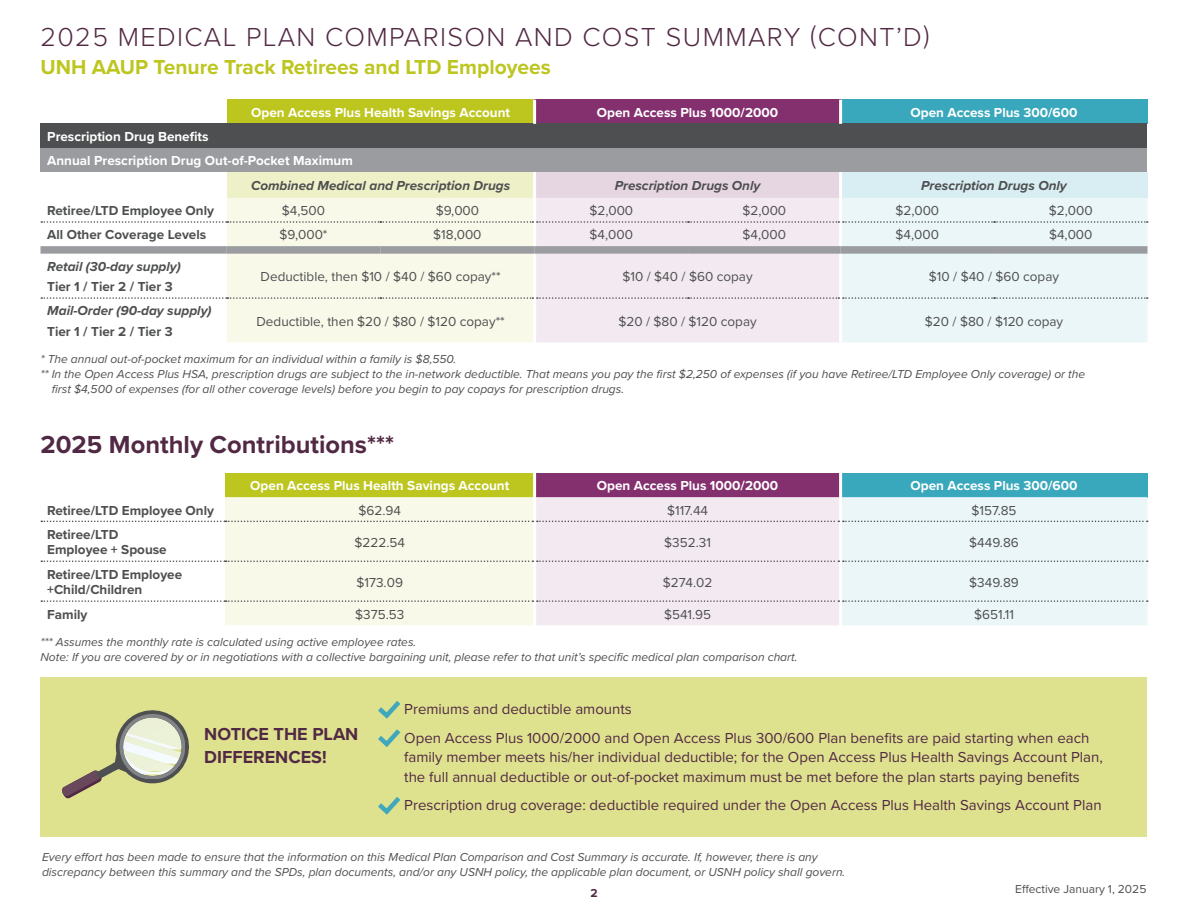
<style>
.page{position:relative;width:1188px;height:918px;background:#fff}
.page>*{position:absolute;margin:0;border:0;box-sizing:border-box;transform-origin:0 0}
.Headline_2{font:300 27px "Proxima Nova";letter-spacing:.05em;color:#522944}
.Headline_1{font:700 25.5px "Proxima Nova";color:#522944}
.Headline_2-2{font:700 21px "Proxima Nova";color:#bdc61f}
.Headline_2-3{font:700 18px/22.5px "Proxima Nova";color:#522944}
.Headline_2-4{font:15px/19.5px "Proxima Nova";color:#522944}
.Headline_2-5{font:13.5px "Proxima Nova";color:#4e4f50}
.Headline_2-6{font:700 13.5px "Proxima Nova";color:#fff}
.Headline_2-7{font:700 13.5px/15.8px "Proxima Nova";color:#4e4f50}
.Headline_2-8{font:italic 700 13.5px "Proxima Nova";color:#4e4f50}
.footnote{font:italic 12px/15px "Proxima Nova";color:#4e4f50}
.body{font:12px "Proxima Nova";color:#4e4f50}
.Headline_2-9{font:700 12px "Proxima Nova";color:#522944}
</style>
<div class="page">
<div style="left:227px;top:100px;width:308px;height:24px;background:#bdc61f"></div>
<div style="left:535px;top:100px;width:306px;height:24px;background:#84306f"></div>
<div style="left:841px;top:100px;width:307px;height:24px;background:#3aa8bc"></div>
<div style="left:40px;top:124px;width:1108px;height:24px;background:#4e4f50"></div>
<div style="left:40px;top:148px;width:1108px;height:24px;background:#9b9ca0"></div>
<div style="left:227px;top:172px;width:308px;height:26px;background:#eef1c7"></div>
<div style="left:535px;top:172px;width:306px;height:26px;background:#e6d6e2"></div>
<div style="left:841px;top:172px;width:307px;height:26px;background:#d8eef2"></div>
<div style="left:227px;top:198px;width:306px;height:144px;background:#f8f9e9"></div>
<div style="left:536px;top:198px;width:303px;height:144px;background:#f3eaf1"></div>
<div style="left:842px;top:198px;width:306px;height:144px;background:#ebf6f8"></div>
<hr style="left:533px;top:100px;width:3px;height:24px;background:#fff">
<hr style="left:533px;top:172px;width:3px;height:26px;background:#fff">
<hr style="left:839px;top:100px;width:3px;height:24px;background:#fff">
<hr style="left:839px;top:172px;width:3px;height:26px;background:#fff">
<svg style="left:41px;top:221px;width:1107px;height:2px;background:#c5c6c5"></svg>
<svg style="left:41px;top:297px;width:1107px;height:2px;background:#c5c6c5"></svg>
<div style="left:40px;top:246px;width:187px;height:8px;background:#9b9ca0"></div>
<div style="left:227px;top:246px;width:153px;height:8px;background:#9b9ca0"></div>
<div style="left:380px;top:246px;width:155px;height:8px;background:#9b9ca0"></div>
<div style="left:535px;top:246px;width:153px;height:8px;background:#9b9ca0"></div>
<div style="left:688px;top:246px;width:153px;height:8px;background:#9b9ca0"></div>
<div style="left:841px;top:246px;width:153px;height:8px;background:#9b9ca0"></div>
<div style="left:994px;top:246px;width:154px;height:8px;background:#9b9ca0"></div>
<div style="left:225px;top:473px;width:310px;height:24px;background:#bdc61f"></div>
<div style="left:535px;top:473px;width:306px;height:24px;background:#84306f"></div>
<div style="left:841px;top:473px;width:307px;height:24px;background:#3aa8bc"></div>
<hr style="left:533px;top:473px;width:3px;height:24px;background:#fff">
<hr style="left:839px;top:473px;width:3px;height:24px;background:#fff">
<svg style="left:41px;top:497px;width:1107px;height:128px"></svg>
<div style="left:40px;top:677px;width:1108px;height:160px;background:#dee28f"></div>
<svg style="left:62px;top:710px;width:127px;height:89px"></svg>
<svg style="left:378px;top:701px;width:23px;height:46px"></svg>
<svg style="left:378px;top:797px;width:23px;height:18px"></svg>
<p class="Headline_2" style="left:40px;top:17px;width:890px">2025 MEDICAL PLAN COMPARISON AND COST SUMMARY (CONT’D)</p>
<p class="Headline_2-2" style="left:40px;top:51px;width:512px">UNH AAUP Tenure Track Retirees and LTD Employees</p>
<p class="Headline_2-6" style="left:251px;top:103px;width:260px">Open Access Plus Health Savings Account</p>
<p class="Headline_2-6" style="left:597px;top:103px;width:183px">Open Access Plus 1000/2000</p>
<p class="Headline_2-6" style="left:911px;top:103px;width:169px">Open Access Plus 300/600</p>
<p class="Headline_2-6" style="left:47px;top:127px;width:163px">Prescription Drug Benefits</p>
<p class="Headline_2-6" style="left:47px;top:151px;width:307px">Annual Prescription Drug Out-of-Pocket Maximum</p>
<p class="Headline_2-8" style="left:251px;top:176px;width:261px">Combined Medical and Prescription Drugs</p>
<p class="Headline_2-8" style="left:615px;top:176px;width:147px">Prescription Drugs Only</p>
<p class="Headline_2-8" style="left:921px;top:176px;width:147px">Prescription Drugs Only</p>
<p class="Headline_2-7" style="left:47px;top:203px;width:168px">Retiree/LTD Employee Only</p>
<p class="Headline_2-5" style="left:282px;top:201px;width:45px">$4,500</p>
<p class="Headline_2-5" style="left:436px;top:201px;width:45px">$9,000</p>
<p class="Headline_2-5" style="left:589px;top:201px;width:45px">$2,000</p>
<p class="Headline_2-5" style="left:742px;top:201px;width:45px">$2,000</p>
<p class="Headline_2-5" style="left:895px;top:201px;width:45px">$2,000</p>
<p class="Headline_2-5" style="left:1049px;top:201px;width:45px">$2,000</p>
<p class="Headline_2-7" style="left:47px;top:227px;width:161px">All Other Coverage Levels</p>
<p class="Headline_2-5" style="left:280px;top:225px;width:50px">$9,000*</p>
<p class="Headline_2-5" style="left:433px;top:225px;width:50px">$18,000</p>
<p class="Headline_2-5" style="left:590px;top:225px;width:45px">$4,000</p>
<p class="Headline_2-5" style="left:743px;top:225px;width:45px">$4,000</p>
<p class="Headline_2-5" style="left:896px;top:225px;width:45px">$4,000</p>
<p class="Headline_2-5" style="left:1049px;top:225px;width:45px">$4,000</p>
<p class="Headline_2-8" style="left:47px;top:257px;width:135px">Retail (30-day supply)</p>
<p class="Headline_2-7" style="left:47px;top:279px;width:127px">Tier 1 / Tier 2 / Tier 3</p>
<p class="Headline_2-5" style="left:261px;top:267px;width:242px">Deductible, then $10 / $40 / $60 copay**</p>
<p class="Headline_2-5" style="left:623px;top:267px;width:132px">$10 / $40 / $60 copay</p>
<p class="Headline_2-5" style="left:929px;top:267px;width:132px">$10 / $40 / $60 copay</p>
<p class="Headline_2-8" style="left:47px;top:301px;width:166px">Mail-Order (90-day supply)</p>
<p class="Headline_2-7" style="left:47px;top:323px;width:127px">Tier 1 / Tier 2 / Tier 3</p>
<p class="Headline_2-5" style="left:257px;top:311px;width:250px">Deductible, then $20 / $80 / $120 copay**</p>
<p class="Headline_2-5" style="left:618px;top:311px;width:140px">$20 / $80 / $120 copay</p>
<p class="Headline_2-5" style="left:925px;top:311px;width:140px">$20 / $80 / $120 copay</p>
<p class="footnote" style="left:40px;top:351px;width:417px">* The annual out-of-pocket maximum for an individual within a family is $8,550.</p>
<p class="footnote" style="left:52px;top:366px;width:1035px;text-indent:-11px">** In the Open Access Plus HSA, prescription drugs are subject to the in-network deductible. That means you pay the first $2,250 of expenses (if you have Retiree/LTD Employee Only coverage) or the first $4,500 of expenses (for all other coverage levels) before you begin to pay copays for prescription drugs.</p>
<p class="Headline_1" style="left:40px;top:426px;width:355px">2025 Monthly Contributions***</p>
<p class="Headline_2-6" style="left:250px;top:476px;width:260px">Open Access Plus Health Savings Account</p>
<p class="Headline_2-6" style="left:597px;top:476px;width:183px">Open Access Plus 1000/2000</p>
<p class="Headline_2-6" style="left:911px;top:476px;width:169px">Open Access Plus 300/600</p>
<p class="Headline_2-7" style="left:47px;top:502px;width:168px">Retiree/LTD Employee Only</p>
<p class="Headline_2-5" style="left:359px;top:500px;width:44px">$62.94</p>
<p class="Headline_2-5" style="left:667px;top:500px;width:42px">$117.44</p>
<p class="Headline_2-5" style="left:971px;top:500px;width:47px">$157.85</p>
<p class="Headline_2-7" style="left:47px;top:526px;width:121px">Retiree/LTD<br>Employee + Spouse</p>
<p class="Headline_2-5" style="left:355px;top:532px;width:52px">$222.54</p>
<p class="Headline_2-5" style="left:664px;top:532px;width:48px">$352.31</p>
<p class="Headline_2-5" style="left:969px;top:532px;width:51px">$449.86</p>
<p class="Headline_2-7" style="left:47px;top:566px;width:136px">Retiree/LTD Employee +Child/Children</p>
<p class="Headline_2-5" style="left:357px;top:572px;width:48px">$173.09</p>
<p class="Headline_2-5" style="left:663px;top:572px;width:51px">$274.02</p>
<p class="Headline_2-5" style="left:969px;top:572px;width:51px">$349.89</p>
<p class="Headline_2-7" style="left:47px;top:606px;width:42px">Family</p>
<p class="Headline_2-5" style="left:355px;top:604px;width:51px">$375.53</p>
<p class="Headline_2-5" style="left:664px;top:604px;width:49px">$541.95</p>
<p class="Headline_2-5" style="left:974px;top:604px;width:41px">$651.11</p>
<p class="footnote" style="left:40px;top:634px;width:377px">*** Assumes the monthly rate is calculated using active employee rates.</p>
<p class="footnote" style="left:40px;top:649px;width:758px">Note: If you are covered by or in negotiations with a collective bargaining unit, please refer to that unit’s specific medical plan comparison chart.</p>
<p class="Headline_2-3" style="left:204px;top:722px;width:156px">NOTICE THE PLAN<br>DIFFERENCES!</p>
<p class="Headline_2-4" style="left:404px;top:699px;width:229px">Premiums and deductible amounts</p>
<p class="Headline_2-4" style="left:404px;top:727px;width:700px">Open Access Plus 1000/2000 and Open Access Plus 300/600 Plan benefits are paid starting when each family member meets his/her individual deductible; for the Open Access Plus Health Savings Account Plan, the full annual deductible or out-of-pocket maximum must be met before the plan starts paying benefits</p>
<p class="Headline_2-4" style="left:404px;top:795px;width:699px">Prescription drug coverage: deductible required under the Open Access Plus Health Savings Account Plan</p>
<p class="footnote" style="left:42px;top:849px;width:805px">Every effort has been made to ensure that the information on this Medical Plan Comparison and Cost Summary is accurate. If, however, there is any discrepancy between this summary and the SPDs, plan documents, and/or any USNH policy, the applicable plan document, or USNH policy shall govern.</p>
<p class="Headline_2-9" style="left:590px;top:884px;width:9px">2</p>
<p class="body" style="left:1015px;top:880px;width:133px">Effective January 1, 2025</p>
</div>
